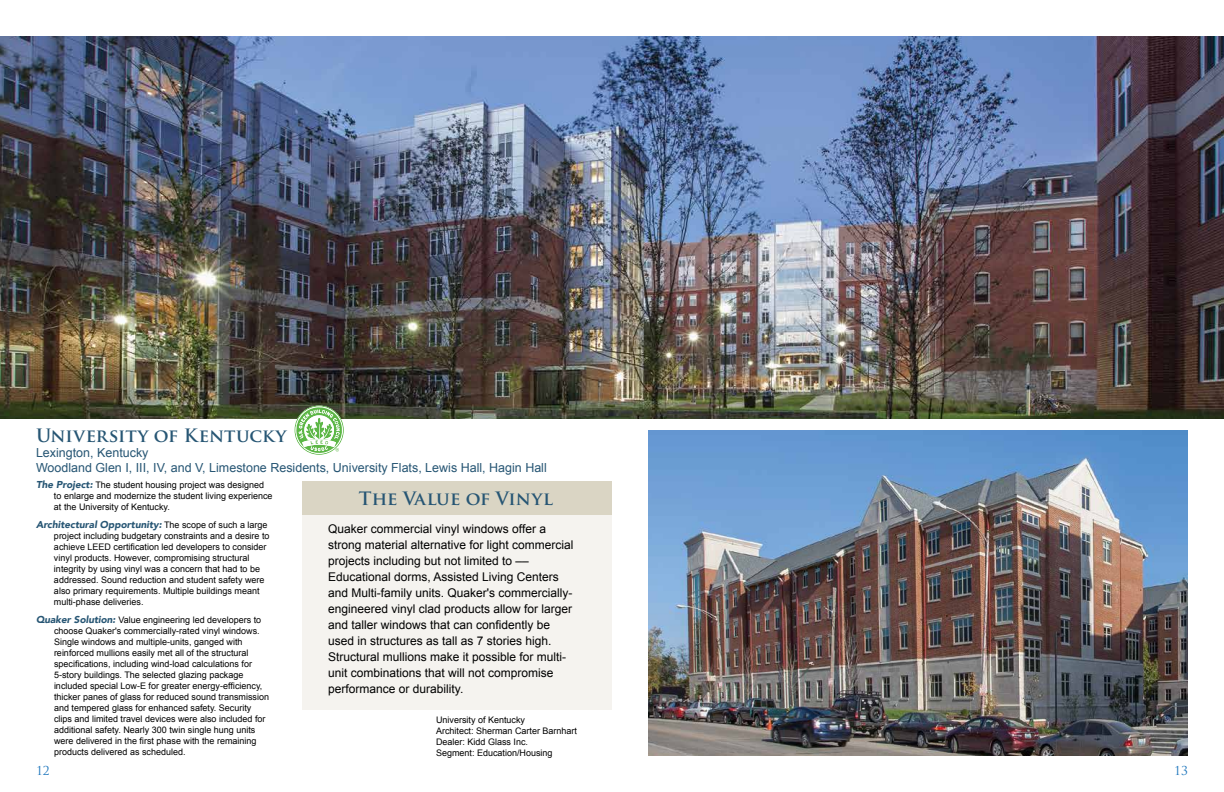
<style>
.page{position:relative;width:1224px;height:792px;background:#fff}
.page>*{position:absolute;margin:0;border:0;box-sizing:border-box;transform-origin:0 0}
.t1{font:700 18px "Trajan Pro";color:#275674}
.t2{font:12.5px/15px "Arial";color:#275674}
.t3{font:12px/16px "Arial";color:#000}
.t4{font:12px "Trajan Pro";color:#1c75bc}
.t5{font:italic 900 10px "Avenir";color:#275674}
.t6{font:9px/11px "Arial";color:#000}
.s1{font-family:"Avenir";font-weight:900;font-style:italic;font-size:10px;color:#275674}
.s2{font-family:"Arial";font-weight:400;font-style:normal;font-size:9px;color:#000}
</style>
<div class="page">
<img style="left:0;top:36px;width:1224px;height:383px">
<img style="left:648px;top:431px;width:540px;height:325px">
<svg style="left:295px;top:406px;width:49px;height:49px"></svg>
<div style="left:302px;top:481px;width:310px;height:228px;background:#f5f3ef"></div>
<div style="left:302px;top:481px;width:310px;height:33px;background:#dad5c4"></div>
<h1 class="t1" style="left:36px;top:424px;width:252px">University of Kentucky</h1>
<h2 class="t2" style="left:36px;top:445px;width:512px">Lexington, Kentucky<br>Woodland Glen I, III, IV, and V, Limestone Residents, University Flats, Lewis Hall, Hagin Hall</h2>
<p class="t6" style="left:54px;top:480px;width:220px;text-indent:-18px"><span class="s1">The Project:</span> The student housing project was designed to enlarge and modernize the student living experience at the University of Kentucky.</p>
<p class="t5" style="left:36px;top:517px;width:233px">Architectural Opportunity: <span class="s2">The scope of such a large</span></p>
<p class="t6" style="left:54px;top:531px;width:217px">project including budgetary constraints and a desire to achieve LEED certification led developers to consider vinyl products. However, compromising structural integrity by using vinyl was a concern that had to be addressed. Sound reduction and student safety were also primary requirements. Multiple buildings meant multi-phase deliveries.</p>
<p class="t6" style="left:54px;top:615px;width:217px;text-indent:-18px"><span class="s1">Quaker Solution:</span> Value engineering led developers to choose Quaker's commercially-rated vinyl windows.<br>Single windows and multiple-units, ganged with reinforced mullions easily met all of the structural specifications, including wind-load calculations for 5-story buildings. The selected glazing package included special Low-E for greater energy-efficiency, thicker panes of glass for reduced sound transmission and tempered glass for enhanced safety. Security clips and limited travel devices were also included for additional safety. Nearly 300 twin single hung units were delivered in the first phase with the remaining products delivered as scheduled.</p>
<h1 class="t1" style="left:359px;top:487px;width:196px">The Value of Vinyl</h1>
<p class="t3" style="left:328px;top:521px;width:247px">Quaker commercial vinyl windows offer a strong material alternative for light commercial projects including but not limited to –– Educational dorms, Assisted Living Centers and Multi-family units. Quaker's commercially&shy;engineered vinyl clad products allow for larger and taller windows that can confidently be used in structures as tall as 7 stories high.<br>Structural mullions make it possible for multi&shy;unit combinations that will not compromise performance or durability.</p>
<p class="t6" style="left:436px;top:715px;width:143px">University of Kentucky<br>Architect: Sherman Carter Barnhart<br>Dealer: Kidd Glass Inc.<br>Segment: Education/Housing</p>
<h3 class="t4" style="left:36px;top:763px;width:15px">12</h3>
<h3 class="t4" style="left:1174px;top:763px;width:15px">13</h3>
</div>
